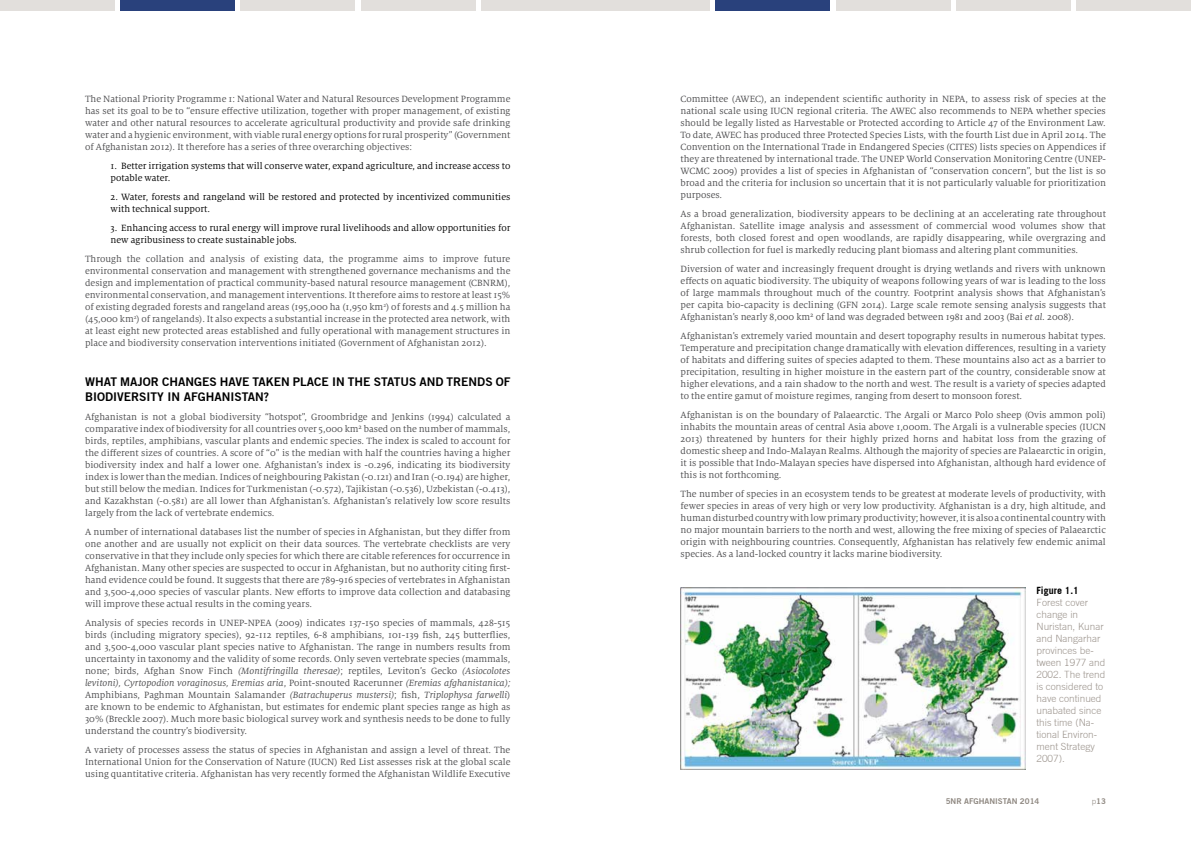
<style>
.page{position:relative;width:1191px;height:842px;background:#fff}
.page>*{position:absolute;margin:0;border:0;box-sizing:border-box;transform-origin:0 0}
.t1{font:700 12px/14.4px "Trade Gothic No.2";color:#000}
.t2{font:10px/12px "Milo Serif OT";color:#4d4d4f;text-align:justify}
.t3{font:10px/12px "Milo Serif OT";color:#000}
.t4{font:300 10px/12px "Trade Gothic";color:#9d958e}
.t5{font:700 10px "Trade Gothic";color:#000}
.t6{font:700 8px "Trade Gothic No.2";color:#8e8780}
.s1{font-style:italic}
.s2{font-family:"Trade Gothic";font-weight:300}
</style>
<div class="page">
<div style="left:716px;top:0;width:114px;height:11px;background:#29417c"></div>
<div style="left:120px;top:0;width:115px;height:11px;background:#29417c"></div>
<div style="left:0;top:0;width:114px;height:11px;background:#e2dfdc"></div>
<div style="left:836px;top:0;width:114px;height:11px;background:#e2dfdc"></div>
<div style="left:240px;top:0;width:115px;height:11px;background:#e2dfdc"></div>
<div style="left:956px;top:0;width:114px;height:11px;background:#e2dfdc"></div>
<div style="left:361px;top:0;width:114px;height:11px;background:#e2dfdc"></div>
<div style="left:1076px;top:0;width:115px;height:11px;background:#e2dfdc"></div>
<div style="left:481px;top:0;width:114px;height:11px;background:#e2dfdc"></div>
<div style="left:595px;top:0;width:115px;height:11px;background:#e2dfdc"></div>
<img style="left:680px;top:587px;width:345px;height:182px">
<p class="t2" style="left:85px;top:93px;width:427px">The National Priority Programme 1: National Water and Natural Resources Development Programme has set its goal to be to “ensure effective utilization, together with proper management, of existing water and other natural resources to accelerate agricultural productivity and provide safe drinking water and a hygienic environment, with viable rural energy options for rural prosperity” (Government of Afghanistan 2012). It therefore has a series of three overarching objectives:</p>
<p class="t3" style="left:111px;top:160px;width:401px">1. Better irrigation systems that will conserve water, expand agriculture, and increase access to potable water.</p>
<p class="t3" style="left:111px;top:191px;width:401px">2. Water, forests and rangeland will be restored and protected by incentivized communities with technical support.</p>
<p class="t3" style="left:111px;top:222px;width:401px">3. Enhancing access to rural energy will improve rural livelihoods and allow opportunities for new agribusiness to create sustainable jobs.</p>
<p class="t2" style="left:85px;top:253px;width:427px">Through the collation and analysis of existing data, the programme aims to improve future environmental conservation and management with strengthened governance mechanisms and the design and implementation of practical community-based natural resource management (CBNRM), environmental conservation, and management interventions. It therefore aims to restore at least 15% of existing degraded forests and rangeland areas (195,000 ha (1,950 km<sup>2</sup>) of forests and 4.5 million ha (45,000 km<sup>2</sup>) of rangelands). It also expects a substantial increase in the protected area network, with at least eight new protected areas established and fully operational with management structures in place and biodiversity conservation interventions initiated (Government of Afghanistan 2012).</p>
<p class="t1" style="left:85px;top:375px;width:426px">WHAT MAJOR CHANGES HAVE TAKEN PLACE IN THE STATUS AN D TREN DS OF<br>BIODIVERSITY IN AFGHAN ISTAN?</p>
<p class="t2" style="left:85px;top:411px;width:427px">Afghanistan is not a global biodiversity “hotspot”, Groombridge and Jenkins (1994) calculated a comparative index of biodiversity for all countries over 5,000 km² based on the number of mammals, birds, reptiles, amphibians, vascular plants and endemic species. The index is scaled to account for the different sizes of countries. A score of “0” is the median with half the countries having a higher biodiversity index and half a lower one. Afghanistan’s index is -0.296, indicating its biodiversity index is lower than the median. Indices of neighbouring Pakistan (-0.121) and Iran (-0.194) are higher, but still below the median. Indices for Turkmenistan (-0.572), Tajikistan (-0.536), Uzbekistan (-0.413), and Kazakhstan (-0.581) are all lower than Afghanistan’s. Afghanistan’s relatively low score results largely from the lack of vertebrate endemics.</p>
<p class="t2" style="left:85px;top:526px;width:427px">A number of international databases list the number of species in Afghanistan, but they differ from one another and are usually not explicit on their data sources. The vertebrate checklists are very conservative in that they include only species for which there are citable references for occurrence in Afghanistan. Many other species are suspected to occur in Afghanistan, but no authority citing first&shy;hand evidence could be found. It suggests that there are 789-916 species of vertebrates in Afghanistan and 3,500-4,000 species of vascular plants. New efforts to improve data collection and databasing will improve these actual results in the coming years.</p>
<p class="t2" style="left:85px;top:617px;width:427px">Analysis of species records in UNEP-NPEA (2009) indicates 137-150 species of mammals, 428-515 birds (including migratory species), 92-112 reptiles, 6-8 amphibians, 101-139 fish, 245 butterflies, and 3,500-4,000 vascular plant species native to Afghanistan. The range in numbers results from uncertainty in taxonomy and the validity of some records. Only seven vertebrate species (mammals, none; birds, Afghan Snow Finch <span class="s1">(Montifringilla theresae)</span>; reptiles, Leviton’s Gecko <span class="s1">(Asiocolotes levitoni), Cyrtopodion voraginosus, Eremias aria</span>, Point-snouted Racerunner <span class="s1">(Eremias afghanistanica); </span>Amphibians, Paghman Mountain Salamander <span class="s1">(Batrachuperus mustersi)</span>; fish, <span class="s1">Triplophysa farwelli</span>) are known to be endemic to Afghanistan, but estimates for endemic plant species range as high as 30% (Breckle 2007). Much more basic biological survey work and synthesis needs to be done to fully understand the country’s biodiversity.</p>
<p class="t2" style="left:85px;top:744px;width:427px">A variety of processes assess the status of species in Afghanistan and assign a level of threat. The International Union for the Conservation of Nature (IUCN) Red List assesses risk at the global scale using quantitative criteria. Afghanistan has very recently formed the Afghanistan Wildlife Executive</p>
<p class="t2" style="left:680px;top:93px;width:427px">Committee (AWEC), an independent scientific authority in NEPA, to assess risk of species at the national scale using IUCN regional criteria. The AWEC also recommends to NEPA whether species should be legally listed as Harvestable or Protected according to Article 47 of the Environment Law.<br>To date, AWEC has produced three Protected Species Lists, with the fourth List due in April 2014. The Convention on the International Trade in Endangered Species (CITES) lists species on Appendices if they are threatened by international trade. The UNEP World Conservation Monitoring Centre (UNEP-WCMC 2009) provides a list of species in Afghanistan of “conservation concern”, but the list is so broad and the criteria for inclusion so uncertain that it is not particularly valuable for prioritization purposes.</p>
<p class="t2" style="left:680px;top:208px;width:427px">As a broad generalization, biodiversity appears to be declining at an accelerating rate throughout Afghanistan. Satellite image analysis and assessment of commercial wood volumes show that forests, both closed forest and open woodlands, are rapidly disappearing, while overgrazing and shrub collection for fuel is markedly reducing plant biomass and altering plant communities.</p>
<p class="t2" style="left:680px;top:263px;width:427px">Diversion of water and increasingly frequent drought is drying wetlands and rivers with unknown effects on aquatic biodiversity. The ubiquity of weapons following years of war is leading to the loss of large mammals throughout much of the country. Footprint analysis shows that Afghanistan’s per capita bio-capacity is declining (GFN 2014). Large scale remote sensing analysis suggests that Afghanistan’s nearly 8,000 km² of land was degraded between 1981 and 2003 (Bai <span class="s1">et al.</span> 2008).</p>
<p class="t2" style="left:680px;top:330px;width:427px">Afghanistan’s extremely varied mountain and desert topography results in numerous habitat types.<br>Temperature and precipitation change dramatically with elevation differences, resulting in a variety of habitats and differing suites of species adapted to them. These mountains also act as a barrier to precipitation, resulting in higher moisture in the eastern part of the country, considerable snow at higher elevations, and a rain shadow to the north and west. The result is a variety of species adapted to the entire gamut of moisture regimes, ranging from desert to monsoon forest.</p>
<p class="t2" style="left:680px;top:409px;width:427px">Afghanistan is on the boundary of Palaearctic. The Argali or Marco Polo sheep (Ovis ammon poli) inhabits the mountain areas of central Asia above 1,000m. The Argali is a vulnerable species (IUCN 2013) threatened by hunters for their highly prized horns and habitat loss from the grazing of domestic sheep and Indo-Malayan Realms. Although the majority of species are Palaearctic in origin, it is possible that Indo-Malayan species have dispersed into Afghanistan, although hard evidence of this is not forthcoming.</p>
<p class="t2" style="left:680px;top:488px;width:427px">The number of species in an ecosystem tends to be greatest at moderate levels of productivity, with fewer species in areas of very high or very low productivity. Afghanistan is a dry, high altitude, and human disturbed country with low primary productivity; however, it is also a continental country with no major mountain barriers to the north and west, allowing the free mixing of species of Palaearctic origin with neighbouring countries. Consequently, Afghanistan has relatively few endemic animal species. As a land-locked country it lacks marine biodiversity.</p>
<p class="t5" style="left:1036px;top:584px;width:44px">Figure 1.1</p>
<p class="t4" style="left:1036px;top:596px;width:70px">Forest cover change in<br>N uristan, Kunar and Nangarhar provinces be&shy;tween 1977 and<br>2002. The trend is considered to have continued unabated since this time (Na&shy;tional Environ&shy;ment Strategy<br>2007).</p>
<p class="t6" style="left:945px;top:797px;width:95px">5NR AFGHAN ISTAN 2014</p>
<p class="t6" style="left:1091px;top:797px;width:16px"><span class="s2">p</span>13</p>
</div>
